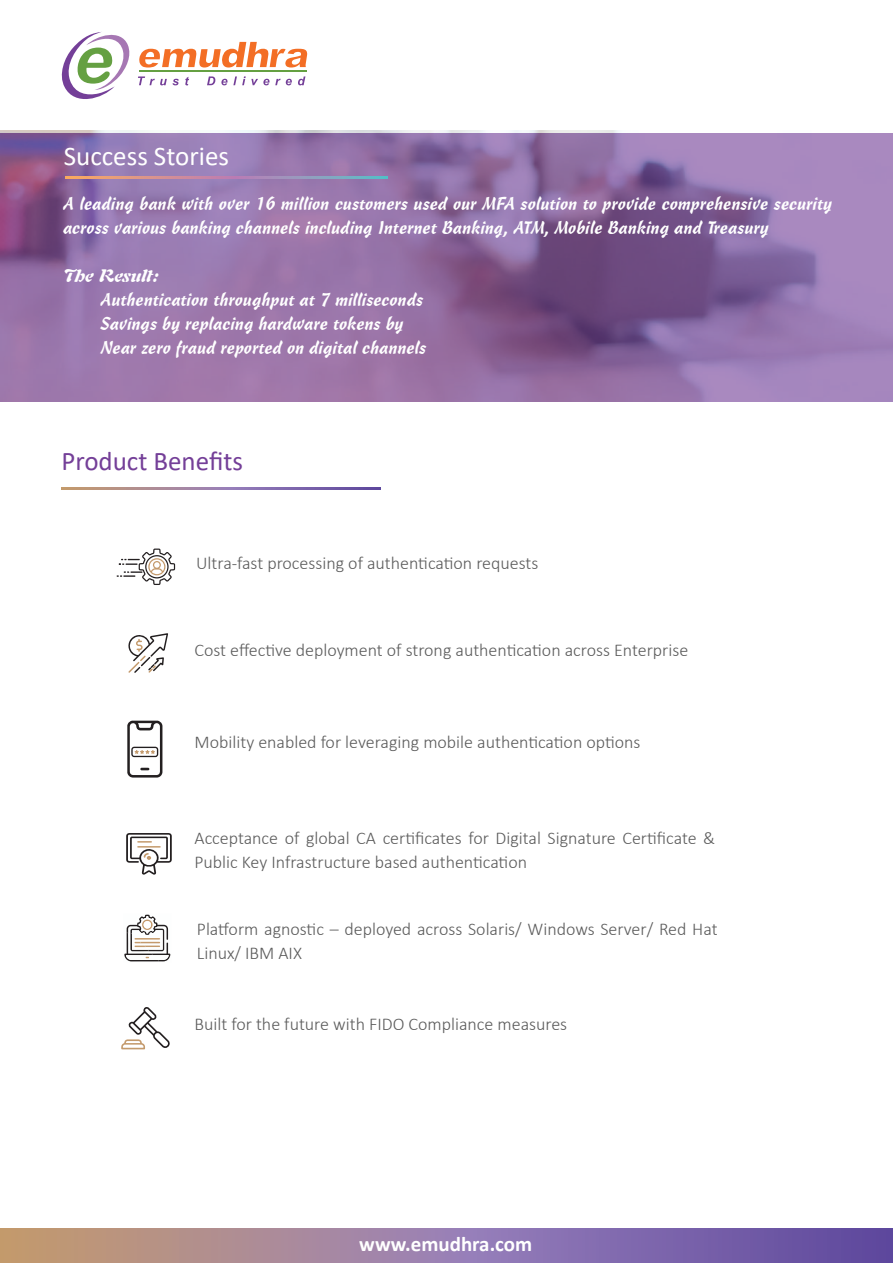
<style>
.page{position:relative;width:893px;height:1263px;background:#fff}
.page>*{position:absolute;margin:0;border:0;box-sizing:border-box;transform-origin:0 0}
.t1{font:27px "Calibri";color:#743f98}
.t2{font:27px "Calibri";color:#fff}
.t3{font:700 21px "Calibri";color:#fff}
.t4{font:300 18px/24px "Calibri";color:#5b5b5b}
.t5{font:18px/24px "Freehand 471 BT";color:#fff}
.t6{font:italic 900 18px "Freeform 721 BT";color:#fff}
</style>
<div class="page">
<img style="left:0;top:130px;width:893px;height:272px">
<svg style="left:62px;top:488px;width:319px;height:2px"></svg>
<svg style="left:66px;top:177px;width:321px;height:2px"></svg>
<svg style="left:0;top:1229px;width:893px;height:34px;background:#95789d"></svg>
<hr style="left:139px;top:71px;width:167px;height:1px;background:#65a042">
<svg style="left:138px;top:76px;width:41px;height:9px"></svg>
<svg style="left:185px;top:77px;width:4px;height:8px"></svg>
<svg style="left:207px;top:76px;width:8px;height:9px"></svg>
<svg style="left:221px;top:76px;width:48px;height:9px"></svg>
<svg style="left:275px;top:79px;width:17px;height:6px"></svg>
<svg style="left:298px;top:76px;width:7px;height:9px"></svg>
<svg style="left:139px;top:42px;width:168px;height:26px"></svg>
<svg style="left:61px;top:32px;width:69px;height:67px"></svg>
<svg style="left:121px;top:1007px;width:49px;height:42px"></svg>
<svg style="left:126px;top:833px;width:46px;height:42px"></svg>
<svg style="left:124px;top:914px;width:47px;height:48px"></svg>
<div style="left:144px;top:921px;width:7px;height:7px;background:#fdfefe;border-radius:50%"></div>
<svg style="left:128px;top:633px;width:40px;height:40px"></svg>
<svg style="left:117px;top:548px;width:58px;height:37px"></svg>
<svg style="left:127px;top:721px;width:35px;height:56px"></svg>
<h1 class="t2" style="left:64px;top:137px;width:167px">Success Stories</h1>
<p class="t5" style="left:64px;top:192px;width:771px">A leading bank with over 16 million customers used our MFA solution to provide comprehensive security across various banking channels including Internet Banking, ATM, Mobile Banking and Treasury</p>
<p class="t6" style="left:64px;top:265px;width:97px">The Result:</p>
<p class="t5" style="left:101px;top:288px;width:327px">Authentication throughput at 7 milliseconds<br>Savings by replacing hardware tokens by<br>Near zero fraud reported on digital channels</p>
<h1 class="t1" style="left:61px;top:442px;width:183px">Product Benefits</h1>
<p class="t4" style="left:196px;top:551px;width:344px">Ultra-fast processing of authentication requests</p>
<p class="t4" style="left:195px;top:638px;width:495px">Cost effective deployment of strong authentication across Enterprise</p>
<p class="t4" style="left:195px;top:730px;width:447px">Mobility enabled for leveraging mobile authentication options</p>
<p class="t4" style="left:195px;top:825px;width:522px">Acceptance of global CA certificates for Digital Signature Certificate &amp;<br>Public Key Infrastructure based authentication</p>
<p class="t4" style="left:197px;top:916px;width:522px">Platform agnostic – deployed across Solaris/ Windows Server/ Red Hat<br>Linux/ IBM AIX</p>
<p class="t4" style="left:195px;top:1012px;width:374px">Built for the future with FIDO Compliance measures</p>
<p class="t3" style="left:359px;top:1229px;width:175px">www.emudhra.com</p>
</div>
